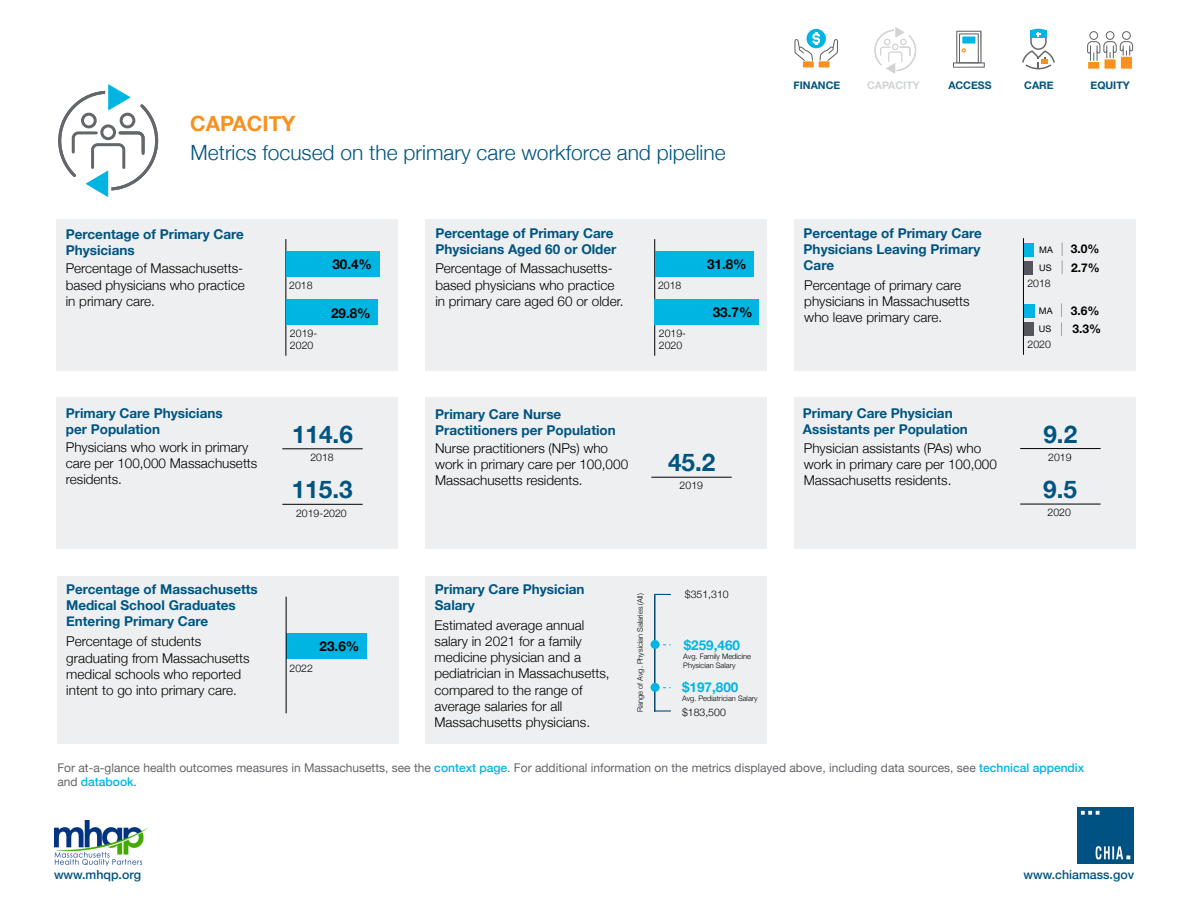
<style>
.page{position:relative;width:1188px;height:918px;background:#fff}
.page>*{position:absolute;margin:0;border:0;box-sizing:border-box;transform-origin:0 0}
.t1{font:700 24.3px "Helvetica Neue";color:#005480}
.t2{font:300 21px/29.1px "Helvetica Neue";color:#005480}
.t3{font:300 13.5px/16.2px "Helvetica Neue";color:#000}
.t4{font:700 13.5px/16.2px "Helvetica Neue";color:#005480}
.t5{font:700 13.5px "Helvetica Neue";color:#000}
.t6{font:700 13.5px "Helvetica Neue";color:#00b5e2}
.t7{font:200 13.5px/18.9px "Helvetica Neue";color:#000}
.t8{font:500 12.3px "Helvetica Neue";color:#005480}
.t9{font:500 12.15px "Helvetica Neue";color:#005480}
.t10{font:12px/14.4px "Helvetica Neue";color:#63666a}
.t11{font:700 12px "Helvetica Neue";color:#000}
.t12{font:300 10.5px/12.6px "Helvetica Neue";color:#000}
.t13{font:700 10.5px "Helvetica Neue";color:#005480}
.t14{font:700 10.5px "Helvetica Neue";color:#d1d3d4}
.t15{font:9px/18px "Helvetica Neue";color:#000}
.t16{font:300 7.5px/8.2px "Helvetica Neue";color:#000}
.s1{font-weight:700;color:#f7921e}
.s2{font-weight:500;color:#00b5e2}
</style>
<div class="page">
<img style="left:54px;top:821px;width:95px;height:44px">
<img style="left:1078px;top:808px;width:56px;height:56px">
<div style="left:425px;top:397px;width:342px;height:152px;background:#eeeff0"></div>
<hr style="left:651px;top:477px;width:81px;height:1px;background:#000">
<div style="left:794px;top:397px;width:342px;height:152px;background:#eeeff0"></div>
<hr style="left:1020px;top:504px;width:81px;height:1px;background:#000">
<hr style="left:1020px;top:449px;width:81px;height:1px;background:#e0e0e1">
<hr style="left:1020px;top:448px;width:81px;height:1px;background:#000">
<div style="left:425px;top:576px;width:342px;height:168px;background:#eeeff0"></div>
<div style="left:654px;top:594px;width:18px;height:118px;border:1px solid #005480"></div>
<div style="left:651px;top:640px;width:9px;height:9px;background:#00b5e2;border-radius:50%"></div>
<div style="left:651px;top:683px;width:9px;height:9px;background:#00b5e2;border-radius:50%"></div>
<div style="left:57px;top:576px;width:341px;height:168px;background:#eeeff0"></div>
<div style="left:286px;top:633px;width:80px;height:26px;background:#00b5e2"></div>
<hr style="left:286px;top:597px;width:1px;height:116px;background:#000">
<div style="left:57px;top:397px;width:341px;height:152px;background:#eeeff0"></div>
<hr style="left:282px;top:504px;width:81px;height:1px;background:#000">
<hr style="left:282px;top:448px;width:81px;height:1px;background:#000">
<svg style="left:58px;top:84px;width:101px;height:113px"></svg>
<div style="left:807px;top:29px;width:19px;height:19px;background:#00b5e2;border-radius:50%"></div>
<svg style="left:794px;top:32px;width:44px;height:29px"></svg>
<div style="left:819px;top:61px;width:11px;height:6px;background:#f8921e"></div>
<div style="left:803px;top:61px;width:11px;height:6px;background:#f8921e"></div>
<svg style="left:1022px;top:29px;width:33px;height:40px"></svg>
<svg style="left:953px;top:31px;width:32px;height:37px"></svg>
<svg style="left:874px;top:27px;width:43px;height:47px"></svg>
<div style="left:1089px;top:31px;width:9px;height:9px;border:1px solid #63666a;border-radius:50%"></div>
<div style="left:1106px;top:31px;width:8px;height:9px;border:1px solid #63666a;border-radius:50%"></div>
<div style="left:1122px;top:31px;width:9px;height:9px;border:1px solid #63666a;border-radius:50%"></div>
<svg style="left:1087px;top:41px;width:47px;height:28px"></svg>
<div style="left:425px;top:219px;width:342px;height:151px;background:#eeeff0"></div>
<hr style="left:654px;top:239px;width:1px;height:117px;background:#000">
<div style="left:655px;top:299px;width:104px;height:26px;background:#00b5e2"></div>
<div style="left:655px;top:251px;width:98px;height:25px;background:#00b5e2"></div>
<div style="left:794px;top:219px;width:342px;height:151px;background:#eeeff0"></div>
<div style="left:1024px;top:322px;width:10px;height:14px;background:#53565a"></div>
<div style="left:1024px;top:261px;width:9px;height:14px;background:#53565a"></div>
<div style="left:1024px;top:304px;width:11px;height:14px;background:#00b5e2"></div>
<div style="left:1024px;top:243px;width:9px;height:14px;background:#00b5e2"></div>
<hr style="left:1023px;top:238px;width:1px;height:117px;background:#000">
<div style="left:56px;top:219px;width:342px;height:151px;background:#eeeff0"></div>
<hr style="left:285px;top:239px;width:1px;height:117px;background:#000">
<div style="left:286px;top:299px;width:92px;height:26px;background:#00b5e2"></div>
<div style="left:286px;top:251px;width:94px;height:25px;background:#00b5e2"></div>
<p class="t2" style="left:190px;top:107px;width:537px"><span class="s1">CAPACITY<br></span>Metrics focused on the primary care workforce and pipeline</p>
<p class="t4" style="left:66px;top:226px;width:180px">Percentage of Primary Care<br>Physicians</p>
<p class="t3" style="left:66px;top:260px;width:181px">Percentage of Massachusetts&shy;based physicians who practice in primary care.</p>
<p class="t4" style="left:66px;top:405px;width:158px">Primary Care Physicians per Population</p>
<p class="t3" style="left:66px;top:438px;width:193px">Physicians who work in primary care per 100,000 Massachusetts residents.</p>
<p class="t4" style="left:66px;top:581px;width:193px">Percentage of Massachusetts<br>Medical School Graduates<br>Entering Primary Care</p>
<p class="t3" style="left:66px;top:632px;width:185px">Percentage of students graduating from Massachusetts medical schools who reported intent to go into primary care.</p>
<p class="t12" style="left:289px;top:278px;width:25px">2018</p>
<p class="t12" style="left:290px;top:326px;width:29px">2019-<br>2020</p>
<p class="t5" style="left:332px;top:253px;width:41px">30.4%</p>
<p class="t5" style="left:331px;top:303px;width:41px">29.8%</p>
<p class="t1" style="left:292px;top:415px;width:62px">114.6</p>
<p class="t12" style="left:310px;top:450px;width:25px">2018</p>
<p class="t1" style="left:292px;top:470px;width:62px">115.3</p>
<p class="t12" style="left:296px;top:506px;width:52px">2019-2020</p>
<p class="t5" style="left:320px;top:636px;width:41px">23.6%</p>
<p class="t12" style="left:290px;top:661px;width:25px">2022</p>
<p class="t4" style="left:435px;top:225px;width:183px">Percentage of Primary Care<br>Physicians Aged 60 or Older</p>
<p class="t3" style="left:435px;top:260px;width:190px">Percentage of Massachusetts&shy;based physicians who practice in primary care aged 60 or older.</p>
<p class="t4" style="left:435px;top:407px;width:182px">Primary Care Nurse<br>Practitioners per Population</p>
<p class="t3" style="left:435px;top:439px;width:195px">Nurse practitioners (NPs) who work in primary care per 100,000<br>Massachusetts residents.</p>
<p class="t12" style="left:658px;top:278px;width:25px">2018</p>
<p class="t12" style="left:659px;top:326px;width:29px">2019-<br>2020</p>
<p class="t5" style="left:707px;top:253px;width:41px">31.8%</p>
<p class="t5" style="left:713px;top:302px;width:41px">33.7%</p>
<p class="t1" style="left:668px;top:443px;width:49px">45.2</p>
<p class="t12" style="left:680px;top:479px;width:25px">2019</p>
<p class="t4" style="left:435px;top:582px;width:151px">Primary Care Physician<br>Salary</p>
<p class="t3" style="left:435px;top:616px;width:177px">Estimated average annual salary in 2021 for a family medicine physician and a pediatrician in Massachusetts, compared to the range of average salaries for all<br>Massachusetts physicians.</p>
<p class="t16" style="left:635px;top:712px;width:120px;rotate:-90deg">Range of Avg. Physician Salaries (All)</p>
<p class="t12" style="left:685px;top:587px;width:45px">$351,310</p>
<p class="t6" style="left:684px;top:635px;width:58px">$259,460</p>
<p class="t16" style="left:683px;top:652px;width:69px">Avg. Family Medicine<br>Physician Salary</p>
<p class="t16" style="left:682px;top:694px;width:77px">Avg. Pediatrician Salary</p>
<p class="t6" style="left:682px;top:677px;width:58px">$197,800</p>
<p class="t12" style="left:682px;top:705px;width:45px">$183,500</p>
<p class="t13" style="left:794px;top:77px;width:48px">FINANCE</p>
<p class="t14" style="left:867px;top:77px;width:54px">CAPACITY</p>
<p class="t13" style="left:948px;top:77px;width:45px">ACCESS</p>
<p class="t13" style="left:1024px;top:77px;width:31px">CARE</p>
<p class="t13" style="left:1091px;top:77px;width:41px">EQUITY</p>
<p class="t4" style="left:804px;top:225px;width:180px;text-align:justify">Percentage of Primary Care Physicians Leaving Primary Care</p>
<p class="t3" style="left:804px;top:276px;width:167px">Percentage of primary care physicians in Massachusetts who leave primary care.</p>
<p class="t4" style="left:803px;top:406px;width:166px">Primary Care Physician<br>Assistants per Population</p>
<p class="t3" style="left:804px;top:439px;width:195px">Physician assistants (PAs) who work in primary care per 100,000<br>Massachusetts residents.</p>
<p class="t15" style="left:1039px;top:242px;width:15px">MA<br>US</p>
<p class="t15" style="left:1039px;top:303px;width:15px">MA<br>US</p>
<p class="t12" style="left:1027px;top:276px;width:25px">2018</p>
<p class="t12" style="left:1028px;top:337px;width:25px">2020</p>
<p class="t7" style="left:1061px;top:238px;width:5px">| |</p>
<p class="t11" style="left:1071px;top:240px;width:30px">3.0%</p>
<p class="t11" style="left:1071px;top:258px;width:30px">2.7%</p>
<p class="t7" style="left:1060px;top:299px;width:4px">| |</p>
<p class="t11" style="left:1071px;top:301px;width:30px">3.6%</p>
<p class="t11" style="left:1073px;top:319px;width:30px">3.3%</p>
<p class="t1" style="left:1043px;top:415px;width:35px">9.2</p>
<p class="t12" style="left:1048px;top:450px;width:25px">2019</p>
<p class="t1" style="left:1043px;top:470px;width:35px">9.5</p>
<p class="t12" style="left:1048px;top:506px;width:25px">2020</p>
<p class="t10" style="left:57px;top:761px;width:1028px">For at-a-glance health outcomes measures in Massachusetts, see the <span class="s2">context page</span>. For additional information on the metrics displayed above, including data sources, see <span class="s2">technical appendix </span>and <span class="s2">databook</span>.</p>
<p class="t8" style="left:54px;top:865px;width:89px">www.mhqp.org</p>
<p class="t8" style="left:1024px;top:865px;width:112px">www.chiamass.gov</p>
<p class="t9" style="left:56px;top:868px;width:87px">www.mhqp.org</p>
<p class="t9" style="left:1027px;top:869px;width:110px">www.chiamass.gov</p>
</div>
